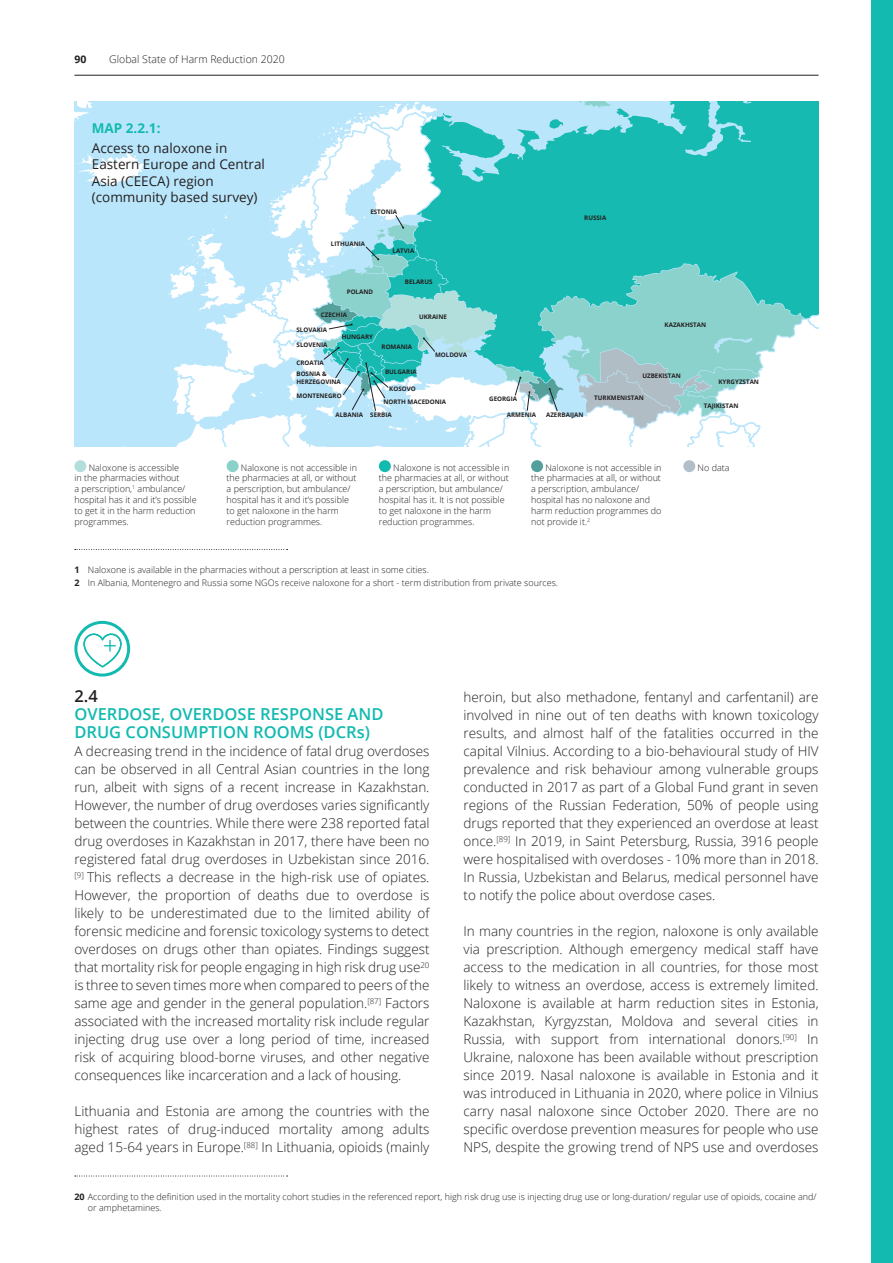
<style>
.page{position:relative;width:893px;height:1263px;background:#fff}
.page>*{position:absolute;margin:0;border:0;box-sizing:border-box;transform-origin:0 0}
.t1{font:600 16.5px/18px "Open Sans";color:#12bab0}
.t2{font:600 16.5px "Open Sans";color:#231f20}
.t3{font:300 13.5px/18px "Open Sans";color:#231f20;text-align:justify}
.t4{font:13.5px/16.2px "Open Sans";color:#231f20}
.t5{font:700 13.5px "Open Sans";color:#12bab0}
.t6{font:300 10.5px "Open Sans";color:#231f20}
.t7{font:700 10.5px "Open Sans";color:#231f20}
.t8{font:300 9px/10.8px "Open Sans";color:#231f20}
.t9{font:700 6.3px/7.5px "Open Sans";color:#231f20}
.s1{font-weight:700}
</style>
<div class="page">
<hr style="left:74px;top:75px;width:745px;height:1px;background:#231f20">
<div style="left:872px;top:0;width:21px;height:1263px;background:#12bab0"></div>
<svg style="left:83px;top:633px;width:39px;height:34px"></svg>
<div style="left:74px;top:621px;width:56px;height:56px;border:3px solid #12bab0;border-radius:50%"></div>
<svg style="left:75px;top:1175px;width:213px;height:1px"></svg>
<div style="left:74px;top:460px;width:12px;height:12px;background:#b2dfda;border-radius:50%"></div>
<svg style="left:75px;top:549px;width:213px;height:1px"></svg>
<div style="left:227px;top:460px;width:12px;height:12px;background:#8ad1c9;border-radius:50%"></div>
<div style="left:379px;top:460px;width:12px;height:12px;background:#12bab0;border-radius:50%"></div>
<div style="left:531px;top:460px;width:12px;height:12px;background:#539f9b;border-radius:50%"></div>
<div style="left:683px;top:460px;width:12px;height:12px;background:#b1bfc8;border-radius:50%"></div>
<svg style="left:75px;top:102px;width:744px;height:345px"></svg>
<p class="t7" style="left:74px;top:52px;width:13px">90</p>
<p class="t6" style="left:109px;top:52px;width:177px">Global State of Harm Reduction 2020</p>
<p class="t5" style="left:92px;top:118px;width:70px">MAP 2.2.1:</p>
<p class="t4" style="left:92px;top:140px;width:175px">Access to naloxone in<br>Eastern Europe and Central<br>Asia (CEECA) region (community based survey)</p>
<p class="t9" style="left:370px;top:208px;width:28px">ESTONIA</p>
<p class="t9" style="left:331px;top:240px;width:36px">LITHUANIA</p>
<p class="t9" style="left:392px;top:247px;width:23px">LATVIA</p>
<p class="t9" style="left:347px;top:288px;width:28px">POLAND</p>
<p class="t9" style="left:321px;top:311px;width:28px">CZECHIA</p>
<p class="t9" style="left:296px;top:326px;width:32px">SLOVAKIA</p>
<p class="t9" style="left:297px;top:341px;width:32px">SLOVENIA</p>
<p class="t9" style="left:296px;top:359px;width:29px">CROATIA</p>
<p class="t9" style="left:342px;top:333px;width:33px">HUNGARY</p>
<p class="t9" style="left:296px;top:370px;width:46px">BOSNIA &amp;<br>HERZEGOVINA</p>
<p class="t9" style="left:296px;top:392px;width:47px">MONTENEGRO</p>
<p class="t9" style="left:405px;top:277px;width:29px">BELARUS</p>
<p class="t9" style="left:419px;top:313px;width:29px">UKRAINE</p>
<p class="t9" style="left:382px;top:343px;width:32px">ROMANIA</p>
<p class="t9" style="left:385px;top:368px;width:33px">BULGARIA</p>
<p class="t9" style="left:389px;top:385px;width:28px">KOSOVO</p>
<p class="t9" style="left:435px;top:351px;width:34px">MOLDOVA</p>
<p class="t9" style="left:383px;top:398px;width:64px">NORTH MACEDONIA</p>
<p class="t9" style="left:489px;top:395px;width:29px">GEORGIA</p>
<p class="t9" style="left:584px;top:214px;width:24px">RUSSIA</p>
<p class="t9" style="left:665px;top:321px;width:43px">KAZAKHSTAN</p>
<p class="t9" style="left:642px;top:372px;width:40px">UZBEKISTAN</p>
<p class="t9" style="left:594px;top:394px;width:51px">TURKMENISTAN</p>
<p class="t9" style="left:718px;top:378px;width:42px">KYRGYZSTAN</p>
<p class="t9" style="left:704px;top:401px;width:36px">TAJIKISTAN</p>
<p class="t9" style="left:370px;top:410px;width:23px">SERBIA</p>
<p class="t9" style="left:335px;top:410px;width:29px">ALBANIA</p>
<p class="t9" style="left:507px;top:410px;width:31px">ARMENIA</p>
<p class="t9" style="left:546px;top:410px;width:39px">AZERBAIJAN</p>
<p class="t8" style="left:74px;top:462px;width:124px;text-indent:14px">Naloxone is accessible<br>in the pharmacies without<br>a perscription,<sup>1</sup> ambulance/ hospital has it and it’s possible to get it in the harm reduction programmes.</p>
<p class="t8" style="left:74px;top:563px;width:485px;line-height:12.9px"><span class="s1">1</span> Naloxone is available in the pharmacies without a perscription at least in some cities.<br><span class="s1">2</span> In Albania, Montenegro and Russia some NGOs receive naloxone for a short - term distribution from private sources.</p>
<p class="t8" style="left:227px;top:462px;width:132px;text-indent:14px">Naloxone is not accessible in the pharmacies at all, or without a perscription, but ambulance/ hospital has it and it’s possible to get naloxone in the harm reduction programmes.</p>
<p class="t8" style="left:379px;top:462px;width:132px;text-indent:14px">Naloxone is not accessible in the pharmacies at all, or without a perscription, but ambulance/ hospital has it. It is not possible to get naloxone in the harm reduction programmes.</p>
<p class="t8" style="left:531px;top:462px;width:132px;text-indent:14px">Naloxone is not accessible in the pharmacies at all, or without a perscription, ambulance/ hospital has no naloxone and harm reduction programmes do not provide it.<sup>2</sup></p>
<p class="t8" style="left:698px;top:462px;width:34px">No data</p>
<p class="t2" style="left:74px;top:685px;width:25px">2.4</p>
<p class="t1" style="left:74px;top:705px;width:311px">OVERDOSE, OVERDOSE RESPONSE AND<br>DRUG CONSUMPTION ROOMS (DCRs)</p>
<p class="t3" style="left:74px;top:742px;width:357px">A decreasing trend in the incidence of fatal drug overdoses can be observed in all Central Asian countries in the long run, albeit with signs of a recent increase in Kazakhstan.<br>However, the number of drug overdoses varies significantly between the countries. While there were 238 reported fatal drug overdoses in Kazakhstan in 2017, there have been no registered fatal drug overdoses in Uzbekistan since 2016. <sup>[9]</sup> This reflects a decrease in the high-risk use of opiates.<br>However, the proportion of deaths due to overdose is likely to be underestimated due to the limited ability of forensic medicine and forensic toxicology systems to detect overdoses on drugs other than opiates. Findings suggest that mortality risk for people engaging in high risk drug use<sup>20 </sup>is three to seven times more when compared to peers of the same age and gender in the general population.<sup>[87]</sup> Factors associated with the increased mortality risk include regular injecting drug use over a long period of time, increased risk of acquiring blood-borne viruses, and other negative consequences like incarceration and a lack of housing.</p>
<p class="t3" style="left:74px;top:1102px;width:357px">Lithuania and Estonia are among the countries with the highest rates of drug-induced mortality among adults aged 15-64 years in Europe.<sup>[88]</sup> In Lithuania, opioids (mainly</p>
<p class="t8" style="left:88px;top:1191px;width:730px;text-indent:-14px"><span class="s1">20</span> According to the definition used in the mortality cohort studies in the referenced report, high risk drug use is injecting drug use or long-duration/ regular use of opioids, cocaine and/ or amphetamines.</p>
<p class="t3" style="left:463px;top:688px;width:357px">heroin, but also methadone, fentanyl and carfentanil) are involved in nine out of ten deaths with known toxicology results, and almost half of the fatalities occurred in the capital Vilnius. According to a bio-behavioural study of HIV prevalence and risk behaviour among vulnerable groups conducted in 2017 as part of a Global Fund grant in seven regions of the Russian Federation, 50% of people using drugs reported that they experienced an overdose at least once.<sup>[89]</sup> In 2019, in Saint Petersburg, Russia, 3916 people were hospitalised with overdoses - 10% more than in 2018.<br>In Russia, Uzbekistan and Belarus, medical personnel have to notify the police about overdose cases.</p>
<p class="t3" style="left:463px;top:922px;width:357px">In many countries in the region, naloxone is only available via prescription. Although emergency medical staff have access to the medication in all countries, for those most likely to witness an overdose, access is extremely limited.<br>Naloxone is available at harm reduction sites in Estonia, Kazakhstan, Kyrgyzstan, Moldova and several cities in Russia, with support from international donors.<sup>[90]</sup> In Ukraine, naloxone has been available without prescription since 2019. Nasal naloxone is available in Estonia and it was introduced in Lithuania in 2020, where police in Vilnius carry nasal naloxone since October 2020. There are no specific overdose prevention measures for people who use NPS, despite the growing trend of NPS use and overdoses</p>
</div>
